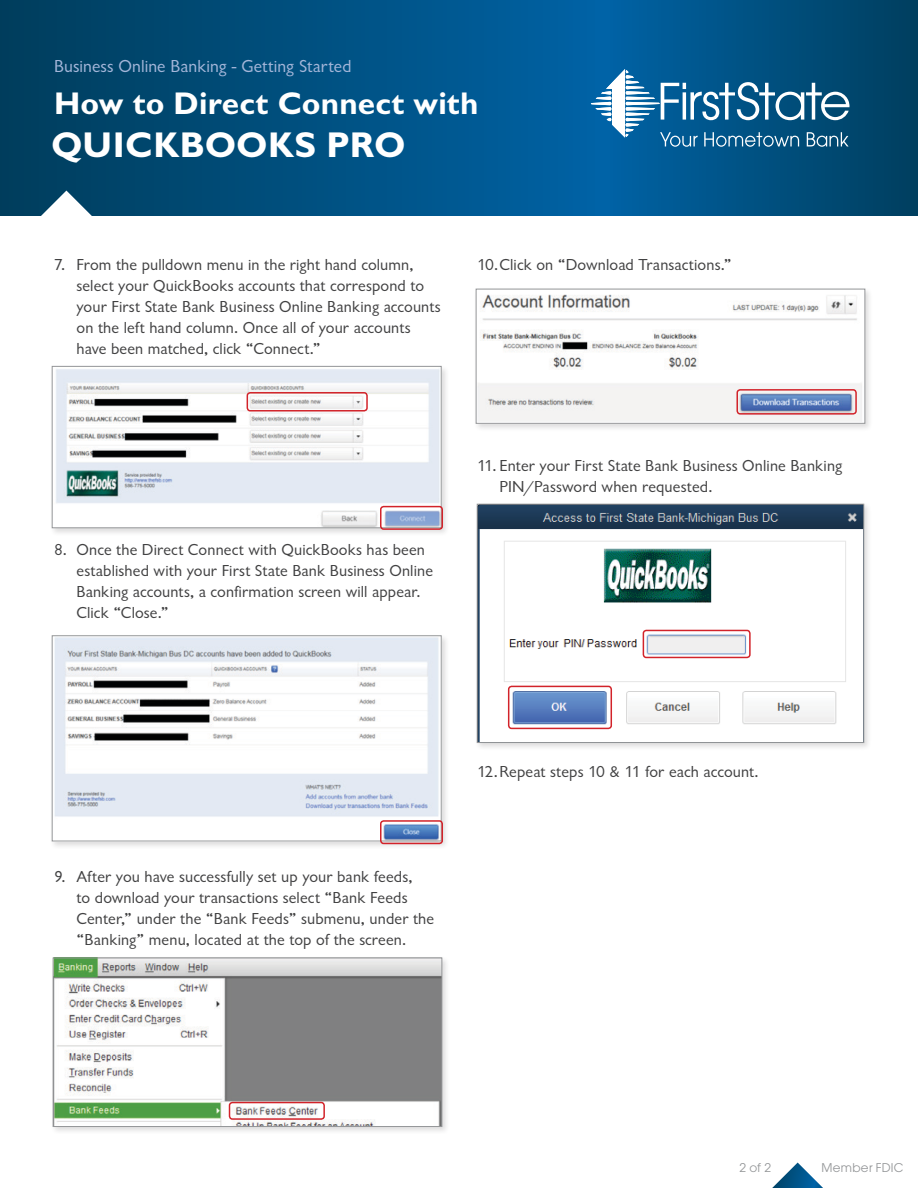
<style>
.page{position:relative;width:918px;height:1188px;background:#fff}
.page>*{position:absolute;margin:0;border:0;box-sizing:border-box;transform-origin:0 0}
.t1{font:36px "Classical Sans Bold DTC";letter-spacing:.005em;color:#fff}
.t2{font:31.5px "Classical Sans Bold DTC";letter-spacing:.005em;color:#fff}
.t3{font:18px "Classical Sans Regular DTC";letter-spacing:.005em;color:#a4b6d9}
.Steps{font:16.5px/21px "Classical Sans Regular DTC";letter-spacing:.01em;color:#414142}
.t4{font:12px "Avant Garde";letter-spacing:.02em;color:#949698}
</style>
<div class="page">
<svg style="left:0;top:0;width:918px;height:216px;background:#004f7f"></svg>
<svg style="left:591px;top:69px;width:258px;height:78px"></svg>
<div style="left:51px;top:956px;width:399px;height:179px;background:#231f20;opacity:.15"></div>
<img style="left:55px;top:960px;width:385px;height:165px">
<div style="left:53px;top:958px;width:389px;height:169px;border:1px solid #949698"></div>
<div style="left:474px;top:287px;width:399px;height:145px;background:#231f20;opacity:.15"></div>
<img style="left:478px;top:291px;width:385px;height:131px">
<div style="left:476px;top:289px;width:389px;height:135px;border:1px solid #949698"></div>
<svg style="left:41px;top:191px;width:51px;height:25px"></svg>
<div style="left:50px;top:634px;width:400px;height:216px;background:#231f20;opacity:.15"></div>
<img style="left:54px;top:638px;width:385px;height:201px">
<div style="left:52px;top:636px;width:389px;height:205px;border:1px solid #949698"></div>
<div style="left:475px;top:502px;width:397px;height:249px;background:#231f20;opacity:.15"></div>
<img style="left:479px;top:506px;width:383px;height:235px">
<div style="left:477px;top:504px;width:387px;height:239px;border:1px solid #949698"></div>
<div style="left:50px;top:364px;width:400px;height:172px;background:#231f20;opacity:.15"></div>
<img style="left:54px;top:368px;width:385px;height:158px">
<div style="left:52px;top:366px;width:389px;height:162px;border:1px solid #949698"></div>
<div style="left:380px;top:506px;width:63px;height:24px;border:2px solid #d2232a;border-radius:3px"></div>
<div style="left:247px;top:392px;width:121px;height:20px;border:2px solid #d2232a;border-radius:3px"></div>
<svg style="left:772px;top:1163px;width:51px;height:25px"></svg>
<div style="left:229px;top:1102px;width:96px;height:18px;border:2px solid #d2232a;border-radius:3px"></div>
<div style="left:736px;top:389px;width:121px;height:26px;border:2px solid #d2232a;border-radius:3px"></div>
<div style="left:508px;top:686px;width:104px;height:43px;border:2px solid #d2232a;border-radius:3px"></div>
<div style="left:643px;top:630px;width:108px;height:28px;border:2px solid #d2232a;border-radius:3px"></div>
<div style="left:380px;top:820px;width:63px;height:24px;border:2px solid #d2232a;border-radius:3px"></div>
<p class="t3" style="left:54px;top:56px;width:299px">Business Online Banking - Getting Started</p>
<p class="t2" style="left:54px;top:85px;width:426px">How to Direct Connect with</p>
<p class="t1" style="left:51px;top:125px;width:356px">QUICKBOOKS PRO</p>
<p class="Steps" style="left:76px;top:254px;width:366px;text-indent:-22px">7. From the pulldown menu in the right hand column, select your QuickBooks accounts that correspond to your First State Bank Business Online Banking accounts on the left hand column. Once all of your accounts have been matched, click “Connect.”</p>
<p class="Steps" style="left:477px;top:254px;width:256px">10.Click on “Download Transactions.”</p>
<p class="Steps" style="left:76px;top:539px;width:358px;text-indent:-22px">8. Once the Direct Connect with QuickBooks has been established with your First State Bank Business Online Banking accounts, a confirmation screen will appear.<br>Click “Close.”</p>
<p class="Steps" style="left:500px;top:455px;width:344px;text-indent:-22px">11. Enter your First State Bank Business Online Banking<br>PIN/Password when requested.</p>
<p class="Steps" style="left:76px;top:866px;width:359px;text-indent:-22px">9. After you have successfully set up your bank feeds,<br>to download your transactions select “Bank Feeds Center,” under the “Bank Feeds” submenu, under the “Banking” menu, located at the top of the screen.</p>
<p class="Steps" style="left:477px;top:761px;width:283px">12.Repeat steps 10 &amp; 11 for each account.</p>
<p class="t4" style="left:739px;top:1160px;width:33px">2 of 2</p>
<p class="t4" style="left:822px;top:1160px;width:84px">Member FDIC</p>
</div>
